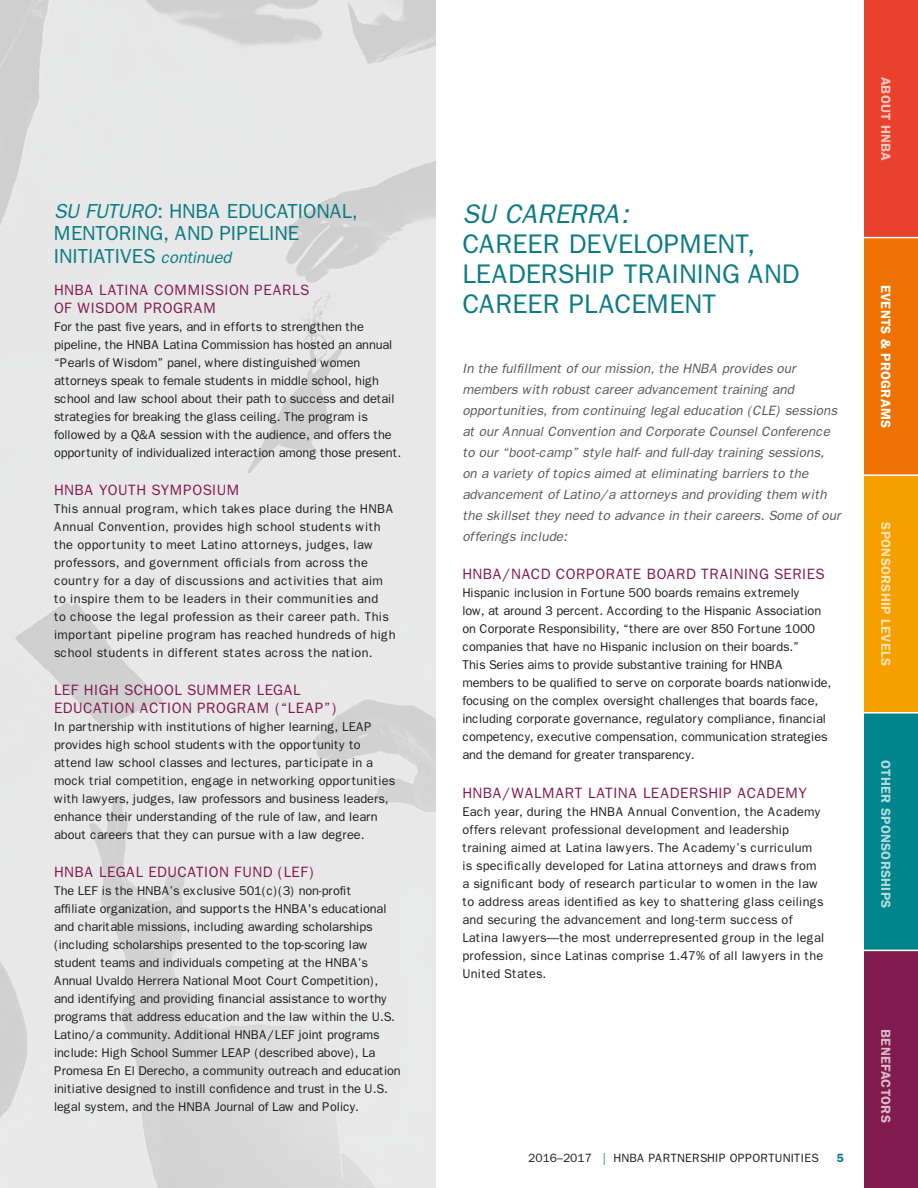
<style>
.page{position:relative;width:918px;height:1188px;background:#fff}
.page>*{position:absolute;margin:0;border:0;box-sizing:border-box;transform-origin:0 0}
._1{font:27px/30px "Franklin Gothic";letter-spacing:-.02em;color:#0b7b84}
._1-2{font:20.4px/22.6px "Franklin Gothic";letter-spacing:-.035em;color:#0b7b84}
._3{font:15px/18px "Franklin Gothic";letter-spacing:.01em;color:#811a4e}
.Intro{font:italic 13.5px/21px "Franklin Gothic";color:#575756}
.t1{font:600 13.5px "Franklin Gothic";letter-spacing:.02em;color:#fff}
.T{font:12.75px/18px "Franklin Gothic";letter-spacing:-.01em;color:#1d1d1b}
.T-2{font:12.75px/18px "Franklin Gothic";letter-spacing:.01em;color:#1d1d1b}
.T-3{font:12.75px/18px "Franklin Gothic";letter-spacing:.02em;color:#1d1d1b}
.T-4{font:12px "Franklin Gothic";color:#1d1d1b}
.T-5{font:600 12px "Franklin Gothic";color:#0b7b84}
.s1{font-style:italic}
.s2{font-style:italic;font-size:16.5px}
.s3{color:#0b7b84}
</style>
<div class="page">
<div style="left:864px;top:713px;width:54px;height:237px;background:#00858d"></div>
<div style="left:864px;top:950px;width:54px;height:238px;background:#811a4e"></div>
<div style="left:864px;top:475px;width:54px;height:238px;background:#f6a000"></div>
<div style="left:864px;top:238px;width:54px;height:237px;background:#ee7203"></div>
<div style="left:864px;top:0;width:54px;height:238px;background:#e8412c"></div>
<hr style="left:862px;top:950px;width:56px;height:1px;background:#fff">
<hr style="left:862px;top:712px;width:56px;height:2px;background:#fff">
<hr style="left:862px;top:474px;width:56px;height:2px;background:#fff">
<hr style="left:862px;top:237px;width:56px;height:1px;background:#fff">
<img style="left:0;top:0;width:435px;height:1188px">
<p class="_1-2" style="left:54px;top:200px;width:305px"><span class="s1">SU FUTURO</span>: HNBA EDUCATIONAL,<br>MENTORING, AND PIPELINE<br>INITIATIVES <span class="s2">continued</span></p>
<p class="_3" style="left:54px;top:281px;width:257px">HNBA LATINA COMMISSION PEARLS<br>OF WISDOM PROGRAM</p>
<p class="T" style="left:54px;top:317px;width:349px">For the past five years, and in efforts to strengthen the pipeline, the HNBA Latina Commission has hosted an annual “Pearls of Wisdom” panel, where distinguished women attorneys speak to female students in middle school, high school and law school about their path to success and detail strategies for breaking the glass ceiling. The program is followed by a Q&amp;A session with the audience, and offers the opportunity of individualized interaction among those present.</p>
<p class="_3" style="left:54px;top:481px;width:188px">HNBA YOUTH SYMPOSIUM</p>
<p class="T-3" style="left:54px;top:500px;width:343px">This annual program, which takes place during the HNBA Annual Convention, provides high school students with the opportunity to meet Latino attorneys, judges, law professors, and government officials from across the country for a day of discussions and activities that aim to inspire them to be leaders in their communities and<br>to choose the legal profession as their career path. This important pipeline program has reached hundreds of high school students in different states across the nation.</p>
<p class="_3" style="left:54px;top:681px;width:285px">LEF HIGH SCHOOL SUMMER LEGAL<br>EDUCATION ACTION PROGRAM (“LEAP”)</p>
<p class="T" style="left:54px;top:718px;width:343px">In partnership with institutions of higher learning, LEAP provides high school students with the opportunity to attend law school classes and lectures, participate in a mock trial competition, engage in networking opportunities with lawyers, judges, law professors and business leaders, enhance their understanding of the rule of law, and learn about careers that they can pursue with a law degree.</p>
<p class="_3" style="left:54px;top:863px;width:262px">HNBA LEGAL EDUCATION FUND (LEF)</p>
<p class="T" style="left:54px;top:882px;width:348px">The LEF is the HNBA’s exclusive 501(c)(3) non-profit<br>affiliate organization, and supports the HNBA's educational and charitable missions, including awarding scholarships (including scholarships presented to the top-scoring law student teams and individuals competing at the HNBA’s Annual Uvaldo Herrera National Moot Court Competition), and identifying and providing financial assistance to worthy programs that address education and the law within the U.S.<br>Latino/a community. Additional HNBA/LEF joint programs include: High School Summer LEAP (described above), La Promesa En El Derecho, a community outreach and education initiative designed to instill confidence and trust in the U.S. legal system, and the HNBA Journal of Law and Policy.</p>
<p class="_1" style="left:462px;top:199px;width:339px"><span class="s1">SU CARERRA:<br></span>CAREER DEVELOPMENT,<br>LEADERSHIP TRAINING AND<br>CAREER PLACEMENT</p>
<p class="Intro" style="left:462px;top:358px;width:380px">In the fulfillment of our mission, the HNBA provides our members with robust career advancement training and opportunities, from continuing legal education (CLE) sessions at our Annual Convention and Corporate Counsel Conference to our “boot-camp” style half- and full-day training sessions, on a variety of topics aimed at eliminating barriers to the advancement of Latino/a attorneys and providing them with the skillset they need to advance in their careers. Some of our offerings include:</p>
<p class="_3" style="left:462px;top:565px;width:364px">HNBA/NACD CORPORATE BOARD TRAINING SERIES</p>
<p class="T" style="left:462px;top:584px;width:371px">Hispanic inclusion in Fortune 500 boards remains extremely<br>low, at around 3 percent. According to the Hispanic Association on Corporate Responsibility, “there are over 850 Fortune 1000 companies that have no Hispanic inclusion on their boards.”<br>This Series aims to provide substantive training for HNBA members to be qualified to serve on corporate boards nationwide, focusing on the complex oversight challenges that boards face, including corporate governance, regulatory compliance, financial competency, executive compensation, communication strategies and the demand for greater transparency.</p>
<p class="_3" style="left:462px;top:784px;width:347px">HNBA/WALMART LATINA LEADERSHIP ACADEMY</p>
<p class="T-2" style="left:462px;top:802px;width:364px">Each year, during the HNBA Annual Convention, the Academy offers relevant professional development and leadership training aimed at Latina lawyers. The Academy’s curriculum is specifically developed for Latina attorneys and draws from a significant body of research particular to women in the law to address areas identified as key to shattering glass ceilings and securing the advancement and long-term success of Latina lawyers—the most underrepresented group in the legal profession, since Latinas comprise 1.47% of all lawyers in the United States.</p>
<p class="T-4" style="left:528px;top:1151px;width:292px">2016–2017 <span class="s3">|</span> HNBA PARTNERSHIP OPPORTUNITIES</p>
<p class="T-5" style="left:837px;top:1151px;width:9px">5</p>
<p class="t1" style="left:894px;top:77px;width:86px;rotate:90deg">ABOUT HNBA</p>
<p class="t1" style="left:894px;top:285px;width:144px;rotate:90deg">EVENTS &amp; PROGRAMS</p>
<p class="t1" style="left:894px;top:522px;width:145px;rotate:90deg">SPONSORSHIP LEVELS</p>
<p class="t1" style="left:894px;top:760px;width:150px;rotate:90deg">OTHER SPONSORSHIPS</p>
<p class="t1" style="left:894px;top:1029px;width:95px;rotate:90deg">BENEFACTORS</p>
</div>
